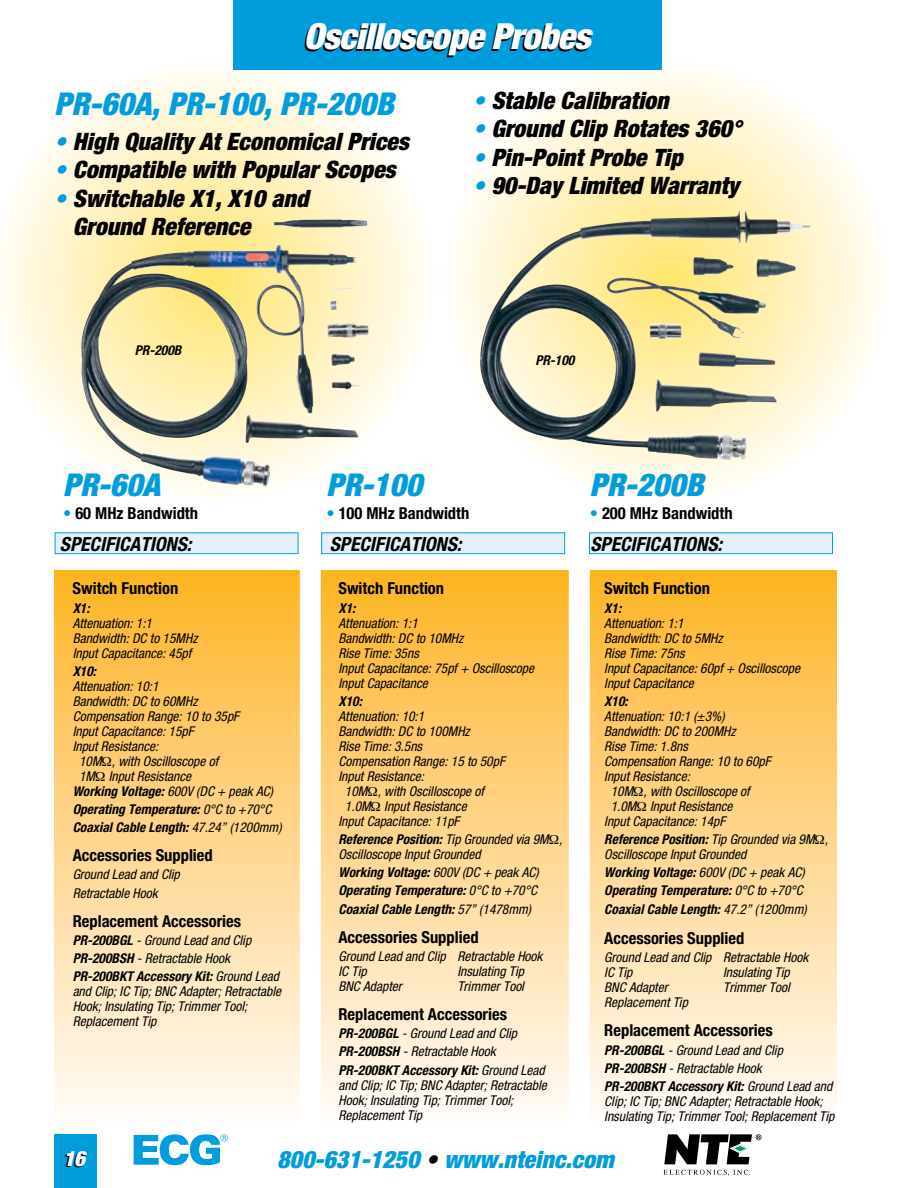
<style>
.page{position:relative;width:918px;height:1188px;background:#fff}
.page>*{position:absolute;margin:0;border:0;box-sizing:border-box;transform-origin:0 0}
.t1{font:italic 900 condensed 36px "Helvetica Neue";letter-spacing:-.02em;color:#fff}
.t2{font:italic 900 condensed 31.5px "Helvetica Neue";color:#009ddd}
.t3{font:italic 900 condensed 24px/28.5px "Helvetica Neue";color:#000}
.t4{font:italic 900 condensed 24px "Helvetica Neue";color:#009ddd}
.t5{font:italic 900 condensed 21px "Helvetica Neue";color:#fff}
.t6{font:italic 700 condensed 19.5px "Helvetica Neue";color:#000}
.t7{font:700 condensed 16.5px "Helvetica Neue";color:#000}
.t8{font:italic condensed 13.5px/15px "Helvetica Neue";color:#000}
.t9{font:italic 700 condensed 13.5px/18.3px "Helvetica Neue";color:#000}
.s1{color:#009ddd}
.s2{font-weight:400}
.s3{font-weight:700}
.s4{color:#000}
</style>
<div class="page">
<div style="left:55px;top:570px;width:781px;height:556px;background:linear-gradient(to bottom,#feb426,#fffbfb)"></div>
<svg style="left:445px;top:59px;width:444px;height:444px"></svg>
<svg style="left:0;top:69px;width:425px;height:425px"></svg>
<div style="left:300px;top:524px;width:21px;height:644px;background:#fff"></div>
<div style="left:569px;top:532px;width:21px;height:640px;background:#fff"></div>
<div style="left:55px;top:532px;width:243px;height:22px;background:#e5f0fa;border:1px solid #009ddd"></div>
<div style="left:321px;top:532px;width:244px;height:22px;background:#e5f0fa;border:1px solid #009ddd"></div>
<div style="left:589px;top:532px;width:244px;height:22px;background:#e5f0fa;border:1px solid #009ddd"></div>
<img style="left:81px;top:219px;width:286px;height:266px">
<img style="left:480px;top:211px;width:259px;height:248px">
<div style="left:233px;top:0;width:428px;height:70px;background:#009ddd"></div>
<div style="left:55px;top:1134px;width:42px;height:54px;background:#009ddd"></div>
<svg style="left:134px;top:1134px;width:94px;height:31px"></svg>
<svg style="left:663px;top:1170px;width:87px;height:6px"></svg>
<svg style="left:664px;top:1134px;width:97px;height:30px"></svg>
<svg style="left:102px;top:757px;width:9px;height:9px"></svg>
<svg style="left:96px;top:772px;width:9px;height:9px"></svg>
<svg style="left:368px;top:787px;width:9px;height:9px"></svg>
<svg style="left:371px;top:802px;width:9px;height:9px"></svg>
<svg style="left:549px;top:835px;width:9px;height:9px"></svg>
<svg style="left:634px;top:787px;width:9px;height:9px"></svg>
<svg style="left:637px;top:802px;width:9px;height:9px"></svg>
<svg style="left:815px;top:835px;width:9px;height:9px"></svg>
<h1 class="t1" style="left:304px;top:14px;width:288px">Oscilloscope Probes</h1>
<h2 class="t2" style="left:55px;top:84px;width:341px">PR-60A, PR-100, PR-200B</h2>
<h3 class="t3" style="left:55px;top:127px;width:356px"><span class="s1">•</span> High Quality At Economical Prices</h3>
<h3 class="t3" style="left:55px;top:155px;width:343px"><span class="s1">•</span> Compatible with Popular Scopes</h3>
<h3 class="t3" style="left:73px;top:184px;width:237px;text-indent:-18px"><span class="s1">•</span> Switchable X1, X10 and<br>Ground Reference</h3>
<h3 class="t3" style="left:473px;top:85px;width:197px"><span class="s1">•</span> Stable Calibration</h3>
<h3 class="t3" style="left:473px;top:114px;width:270px"><span class="s1">•</span> Ground Clip Rotates 360°</h3>
<h3 class="t3" style="left:473px;top:142px;width:211px"><span class="s1">•</span> Pin-Point Probe Tip</h3>
<h3 class="t3" style="left:473px;top:171px;width:267px"><span class="s1">•</span> 90-Day Limited Warranty</h3>
<p class="t9" style="left:135px;top:341px;width:48px">PR-200B</p>
<h2 class="t2" style="left:63px;top:466px;width:98px">PR-60A</h2>
<p class="t7" style="left:63px;top:504px;width:136px"><span class="s1">•</span> 60 MHz Bandwidth</p>
<h2 class="t2" style="left:326px;top:466px;width:97px">PR-100</h2>
<p class="t7" style="left:326px;top:504px;width:144px"><span class="s1">•</span> 100 MHz Bandwidth</p>
<p class="t9" style="left:535px;top:351px;width:40px">PR-100</p>
<h2 class="t2" style="left:590px;top:466px;width:115px">PR-200B</h2>
<p class="t7" style="left:590px;top:504px;width:144px"><span class="s1">•</span> 200 MHz Bandwidth</p>
<h3 class="t6" style="left:60px;top:533px;width:133px">SPECIFICATIONS:</h3>
<h3 class="t6" style="left:330px;top:533px;width:133px">SPECIFICATIONS:</h3>
<h3 class="t6" style="left:590px;top:533px;width:133px">SPECIFICATIONS:</h3>
<p class="t7" style="left:73px;top:578px;width:107px">Switch Function</p>
<p class="t9" style="left:73px;top:598px;width:18px">X1:</p>
<p class="t8" style="left:73px;top:615px;width:126px">Attenuation: 1:1<br>Bandwidth: DC to 15MHz<br>Input Capacitance: 45pf</p>
<p class="t9" style="left:73px;top:662px;width:25px">X10:</p>
<p class="t8" style="left:73px;top:678px;width:87px">Attenuation: 10:1</p>
<p class="t8" style="left:73px;top:693px;width:126px">Bandwidth: DC to 60MHz</p>
<p class="t8" style="left:73px;top:708px;width:168px">Compensation Range: 10 to 35pF</p>
<p class="t8" style="left:73px;top:723px;width:123px">Input Capacitance: 15pF</p>
<p class="t8" style="left:73px;top:738px;width:87px">Input Resistance:</p>
<p class="t8" style="left:79px;top:753px;width:141px">10M , with Oscilloscope of</p>
<p class="t8" style="left:79px;top:768px;width:114px">1M Input Resistance</p>
<p class="t9" style="left:73px;top:782px;width:202px">Working Voltage: <span class="s2">600V (DC + peak AC)</span></p>
<p class="t9" style="left:73px;top:800px;width:210px">Operating Temperature: <span class="s2">0°C to +70°C<br></span>Coaxial Cable Length: <span class="s2">47.24” (1200mm)</span></p>
<p class="t7" style="left:73px;top:845px;width:142px">Accessories Supplied</p>
<p class="t8" style="left:73px;top:865px;width:109px;line-height:18.3px">Ground Lead and Clip<br>Retractable Hook</p>
<p class="t7" style="left:73px;top:911px;width:170px">Replacement Accessories</p>
<p class="t8" style="left:73px;top:931px;width:208px;line-height:18.3px"><span class="s3">PR-200BGL</span> - Ground Lead and Clip<br><span class="s3">PR-200BSH</span> - Retractable Hook<br><span class="s3">PR-200BKT Accessory Kit:</span> Ground Lead</p>
<p class="t8" style="left:73px;top:984px;width:210px">and Clip; IC Tip; BNC Adapter; Retractable<br>Hook; Insulating Tip; Trimmer Tool;<br>Replacement Tip</p>
<p class="t7" style="left:338px;top:578px;width:107px">Switch Function</p>
<p class="t9" style="left:338px;top:598px;width:18px">X1:</p>
<p class="t8" style="left:338px;top:615px;width:197px">Attenuation: 1:1<br>Bandwidth: DC to 10MHz<br>Rise Time: 35ns<br>Input Capacitance: 75pf + Oscilloscope<br>Input Capacitance</p>
<p class="t9" style="left:338px;top:692px;width:25px">X10:</p>
<p class="t8" style="left:338px;top:708px;width:87px">Attenuation: 10:1</p>
<p class="t8" style="left:338px;top:723px;width:133px">Bandwidth: DC to 100MHz</p>
<p class="t8" style="left:338px;top:738px;width:85px">Rise Time: 3.5ns</p>
<p class="t8" style="left:338px;top:753px;width:168px">Compensation Range: 15 to 50pF</p>
<p class="t8" style="left:338px;top:768px;width:87px">Input Resistance:</p>
<p class="t8" style="left:345px;top:783px;width:141px">10M , with Oscilloscope of</p>
<p class="t8" style="left:345px;top:798px;width:123px">1.0M Input Resistance</p>
<p class="t8" style="left:338px;top:813px;width:123px">Input Capacitance: 11pF</p>
<p class="t8" style="left:338px;top:832px;width:225px"><span class="s3">Reference Position:</span> Tip Grounded via 9M ,<br>Oscilloscope Input Grounded</p>
<p class="t9" style="left:338px;top:863px;width:202px">Working Voltage: <span class="s2">600V (DC + peak AC)<br></span>Operating Temperature: <span class="s2">0°C to +70°C<br></span>Coaxial Cable Length: <span class="s2">57” (1478mm)</span></p>
<p class="t7" style="left:338px;top:927px;width:142px">Accessories Supplied</p>
<p class="t8" style="left:338px;top:949px;width:206px">Ground Lead and Clip Retractable Hook<br>IC Tip</p>
<p class="t8" style="left:457px;top:964px;width:68px">Insulating Tip</p>
<p class="t8" style="left:338px;top:979px;width:65px">BNC Adapter</p>
<p class="t8" style="left:457px;top:979px;width:68px">Trimmer Tool</p>
<p class="t7" style="left:338px;top:1004px;width:170px">Replacement Accessories</p>
<p class="t8" style="left:338px;top:1024px;width:208px;line-height:18.3px"><span class="s3">PR-200BGL</span> - Ground Lead and Clip<br><span class="s3">PR-200BSH</span> - Retractable Hook<br><span class="s3">PR-200BKT Accessory Kit:</span> Ground Lead</p>
<p class="t8" style="left:338px;top:1077px;width:210px">and Clip; IC Tip; BNC Adapter; Retractable<br>Hook; Insulating Tip; Trimmer Tool;<br>Replacement Tip</p>
<p class="t7" style="left:604px;top:578px;width:107px">Switch Function</p>
<p class="t9" style="left:604px;top:598px;width:18px">X1:</p>
<p class="t8" style="left:604px;top:615px;width:197px">Attenuation: 1:1<br>Bandwidth: DC to 5MHz<br>Rise Time: 75ns<br>Input Capacitance: 60pf + Oscilloscope<br>Input Capacitance</p>
<p class="t9" style="left:604px;top:692px;width:25px">X10:</p>
<p class="t8" style="left:604px;top:708px;width:122px">Attenuation: 10:1 (±3%)</p>
<p class="t8" style="left:604px;top:723px;width:133px">Bandwidth: DC to 200MHz</p>
<p class="t8" style="left:604px;top:738px;width:85px">Rise Time: 1.8ns</p>
<p class="t8" style="left:604px;top:753px;width:168px">Compensation Range: 10 to 60pF</p>
<p class="t8" style="left:604px;top:768px;width:87px">Input Resistance:</p>
<p class="t8" style="left:611px;top:783px;width:141px">10M , with Oscilloscope of</p>
<p class="t8" style="left:611px;top:798px;width:123px">1.0M Input Resistance</p>
<p class="t8" style="left:604px;top:813px;width:123px">Input Capacitance: 14pF</p>
<p class="t8" style="left:604px;top:832px;width:225px"><span class="s3">Reference Position:</span> Tip Grounded via 9M ,<br>Oscilloscope Input Grounded</p>
<p class="t9" style="left:604px;top:863px;width:204px">Working Voltage: <span class="s2">600V (DC + peak AC)<br></span>Operating Temperature: <span class="s2">0°C to +70°C<br></span>Coaxial Cable Length: <span class="s2">47.2” (1200mm)</span></p>
<p class="t7" style="left:604px;top:928px;width:142px">Accessories Supplied</p>
<p class="t8" style="left:604px;top:950px;width:206px">Ground Lead and Clip Retractable Hook<br>IC Tip</p>
<p class="t8" style="left:723px;top:965px;width:68px">Insulating Tip</p>
<p class="t8" style="left:604px;top:980px;width:65px">BNC Adapter</p>
<p class="t8" style="left:723px;top:980px;width:68px">Trimmer Tool</p>
<p class="t8" style="left:604px;top:995px;width:85px">Replacement Tip</p>
<p class="t7" style="left:604px;top:1021px;width:170px">Replacement Accessories</p>
<p class="t8" style="left:604px;top:1041px;width:230px;line-height:18.3px"><span class="s3">PR-200BGL</span> - Ground Lead and Clip<br><span class="s3">PR-200BSH</span> - Retractable Hook<br><span class="s3">PR-200BKT Accessory Kit:</span> Ground Lead and</p>
<p class="t8" style="left:604px;top:1094px;width:232px">Clip; IC Tip; BNC Adapter; Retractable Hook;<br>Insulating Tip; Trimmer Tool; Replacement Tip</p>
<h3 class="t5" style="left:64px;top:1145px;width:23px">16</h3>
<h3 class="t4" style="left:277px;top:1145px;width:338px">800-631-1250 <span class="s4">•</span> www.nteinc.com</h3>
</div>
